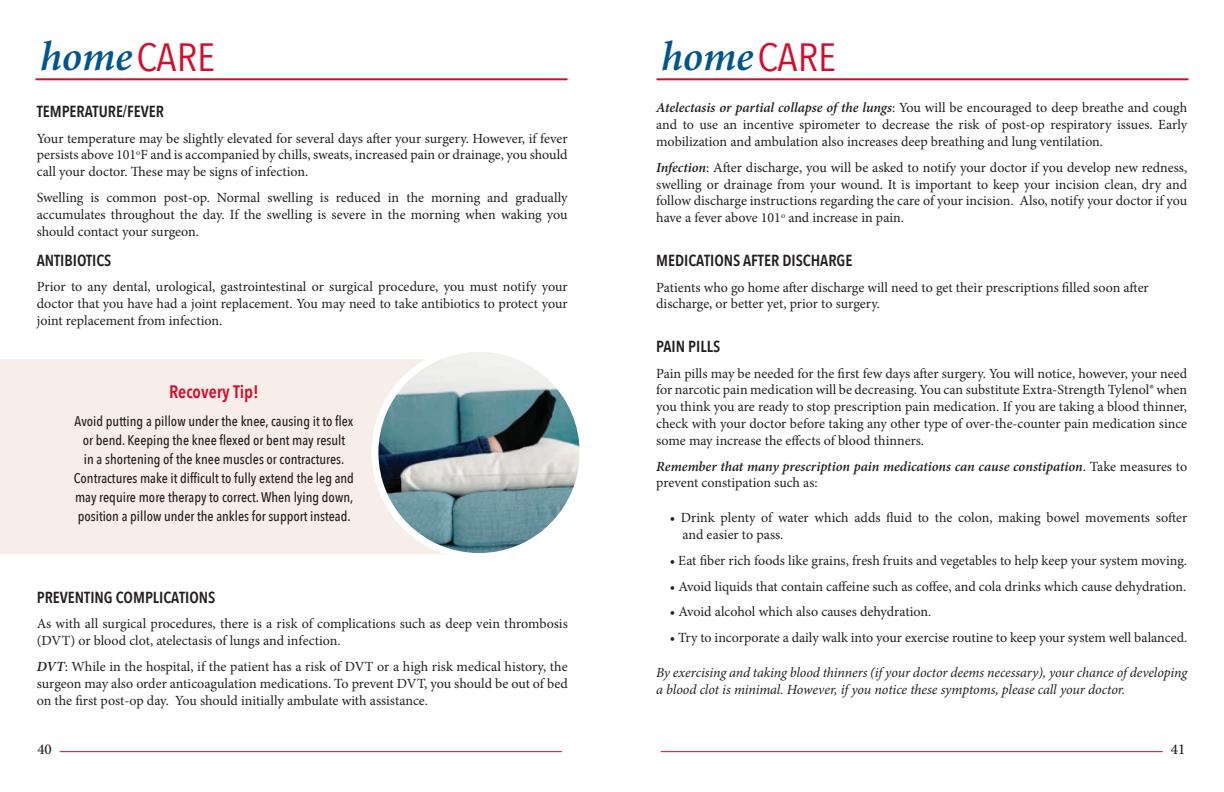
<style>
.page{position:relative;width:1224px;height:792px;background:#fff}
.page>*{position:absolute;margin:0;border:0;box-sizing:border-box;transform-origin:0 0}
.t1{font:italic 600 42px "Minion Pro";letter-spacing:-.005em;color:#00558c}
.t2{font:600 18px "Avenir Next Condensed";color:#d30d2b}
.t3{font:600 16px "Avenir Next Condensed";color:#231f20}
.t4{font:500 15px "Minion Pro";color:#231f20}
.t5{font:14px/16.8px "Minion Pro";color:#231f20;text-align:justify}
.t6{font:500 14px/19px "Avenir Next Condensed";color:#231f20;text-align:center}
.t7{font:italic 14px/16.8px "Minion Pro";letter-spacing:-.01em;color:#231f20}
.t8{font:italic 600 14px/16.8px "Minion Pro";letter-spacing:-.005em;color:#231f20}
.s1{font-family:"Avenir Next Condensed";font-weight:400;font-style:normal;font-size:39.3px;color:#d30d2b}
.s2{font-weight:600;font-style:italic}
.s3{font-weight:400;font-style:normal}
</style>
<div class="page">
<hr style="left:60px;top:751px;width:501px;height:1px;background:#d30d2b">
<hr style="left:661px;top:751px;width:501px;height:1px;background:#d30d2b">
<hr style="left:36px;top:78px;width:531px;height:2px;background:#d30d2b">
<hr style="left:657px;top:78px;width:531px;height:2px;background:#d30d2b">
<div style="left:0;top:359px;width:375px;height:195px;background:#f7eeea"></div>
<img style="left:375px;top:353px;width:204px;height:201px">
<div style="left:372px;top:345px;width:215px;height:215px;border:7px solid #fff;border-radius:50%"></div>
<h1 class="t1" style="left:40px;top:27px;width:177px">home<span class="s1">CARE</span></h1>
<p class="t3" style="left:37px;top:97px;width:129px">TEMPERATURE/FEVER</p>
<p class="t5" style="left:37px;top:130px;width:533px">Your temperature may be slightly elevated for several days after your surgery. However, if fever persists above 101<sup>o</sup>F and is accompanied by chills, sweats, increased pain or drainage, you should call your doctor. These may be signs of infection.</p>
<p class="t5" style="left:37px;top:189px;width:532px">Swelling is common post-op. Normal swelling is reduced in the morning and gradually accumulates throughout the day. If the swelling is severe in the morning when waking you should contact your surgeon.</p>
<p class="t3" style="left:37px;top:246px;width:76px">ANTIBIOTICS</p>
<p class="t5" style="left:37px;top:279px;width:532px">Prior to any dental, urological, gastrointestinal or surgical procedure, you must notify your doctor that you have had a joint replacement. You may need to take antibiotics to protect your joint replacement from infection.</p>
<p class="t2" style="left:169px;top:376px;width:91px">Recovery Tip!</p>
<p class="t6" style="left:74px;top:411px;width:282px">Avoid putting a pillow under the knee, causing it to flex or bend. Keeping the knee flexed or bent may result<br>in a shortening of the knee muscles or contractures.<br>Contractures make it difficult to fully extend the leg and may require more therapy to correct. When lying down, position a pillow under the ankles for support instead.</p>
<p class="t3" style="left:37px;top:583px;width:180px">PREVENTING COMPLICATIONS</p>
<p class="t5" style="left:37px;top:615px;width:533px">As with all surgical procedures, there is a risk of complications such as deep vein thrombosis (DVT) or blood clot, atelectasis of lungs and infection.</p>
<p class="t5" style="left:37px;top:658px;width:533px"><span class="s2">DVT</span>: While in the hospital, if the patient has a risk of DVT or a high risk medical history, the surgeon may also order anticoagulation medications. To prevent DVT, you should be out of bed on the first post-op day. You should initially ambulate with assistance.</p>
<h1 class="t1" style="left:661px;top:27px;width:177px">home<span class="s1">CARE</span></h1>
<p class="t5" style="left:656px;top:100px;width:533px"><span class="s2">Atelectasis or partial collapse of the lungs</span>: You will be encouraged to deep breathe and cough and to use an incentive spirometer to decrease the risk of post-op respiratory issues. Early mobilization and ambulation also increases deep breathing and lung ventilation.</p>
<p class="t5" style="left:656px;top:159px;width:533px"><span class="s2">Infection</span>: After discharge, you will be asked to notify your doctor if you develop new redness, swelling or drainage from your wound. It is important to keep your incision clean, dry and follow discharge instructions regarding the care of your incision. Also, notify your doctor if you have a fever above 101<sup>o</sup> and increase in pain.</p>
<p class="t3" style="left:656px;top:246px;width:198px">MEDICATIONS AFTER DISCHARGE</p>
<p class="t5" style="left:656px;top:279px;width:494px">Patients who go home after discharge will need to get their prescriptions filled soon after discharge, or better yet, prior to surgery.</p>
<p class="t3" style="left:656px;top:332px;width:65px">PAIN PILLS</p>
<p class="t5" style="left:656px;top:365px;width:533px">Pain pills may be needed for the first few days after surgery. You will notice, however, your need for narcotic pain medication will be decreasing. You can substitute Extra-Strength Tylenol® when you think you are ready to stop prescription pain medication. If you are taking a blood thinner, check with your doctor before taking any other type of over-the-counter pain medication since some may increase the effects of blood thinners.</p>
<p class="t8" style="left:656px;top:458px;width:533px">Remember that many prescription pain medications can cause constipation<span class="s3">. Take measures to prevent constipation such as:</span></p>
<p class="t5" style="left:682px;top:509px;width:506px;text-indent:-13px">• Drink plenty of water which adds fluid to the colon, making bowel movements softer and easier to pass.</p>
<p class="t5" style="left:670px;top:552px;width:519px">• Eat fiber rich foods like grains, fresh fruits and vegetables to help keep your system moving.</p>
<p class="t5" style="left:670px;top:578px;width:518px">• Avoid liquids that contain caffeine such as coffee, and cola drinks which cause dehydration.</p>
<p class="t5" style="left:670px;top:604px;width:263px">• Avoid alcohol which also causes dehydration.</p>
<p class="t5" style="left:670px;top:629px;width:519px">• Try to incorporate a daily walk into your exercise routine to keep your system well balanced.</p>
<p class="t7" style="left:656px;top:664px;width:533px">By exercising and taking blood thinners (if your doctor deems necessary), your chance of developing a blood clot is minimal. However, if you notice these symptoms, please call your doctor.</p>
<p class="t4" style="left:37px;top:739px;width:16px">40</p>
<p class="t4" style="left:1171px;top:739px;width:16px">41</p>
</div>
